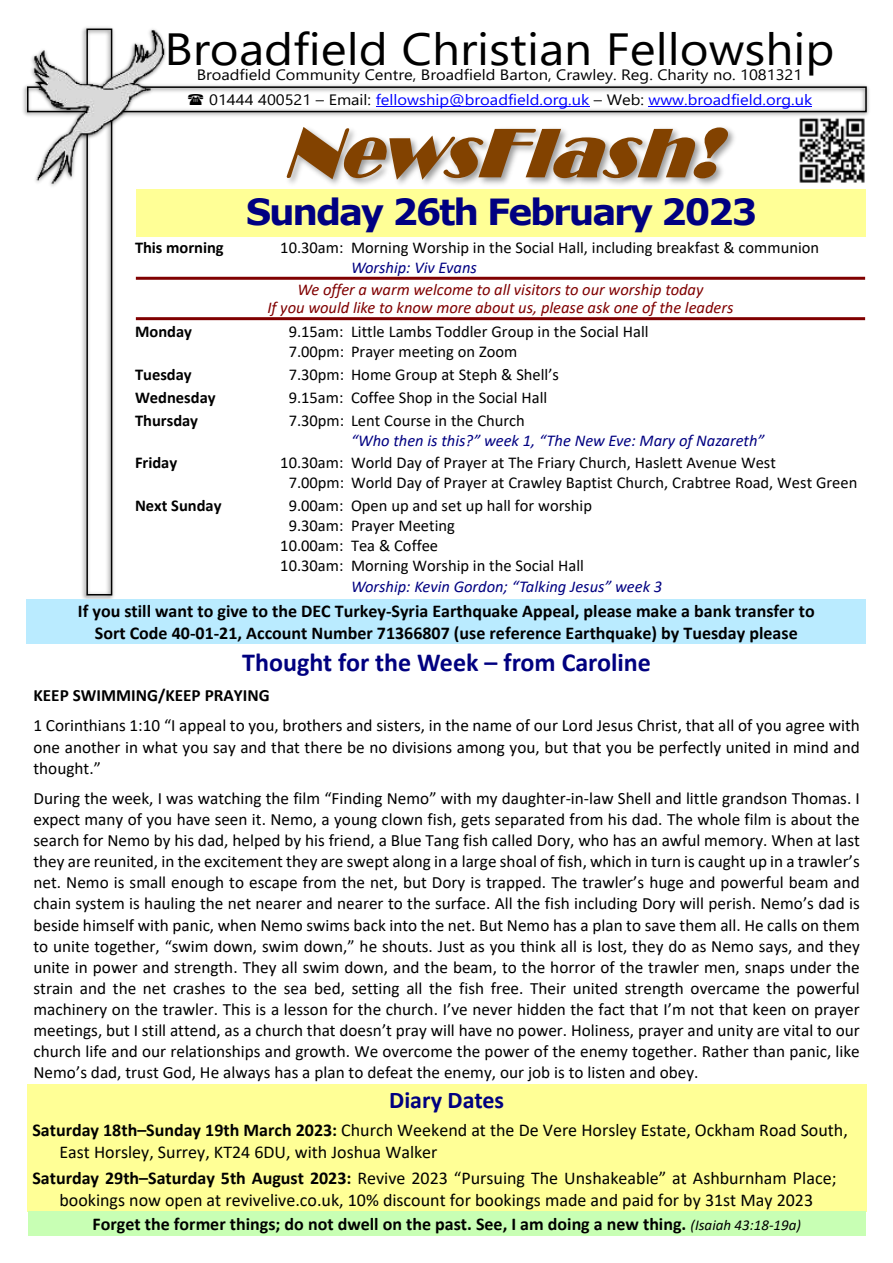
<style>
.page{position:relative;width:893px;height:1263px;background:#fff}
.page>*{position:absolute;margin:0;border:0;box-sizing:border-box;transform-origin:0 0}
.t1{font:45px "Segoe UI";color:#000;scale:1.1 1}
.t2{font:700 36px "Verdana";letter-spacing:-.06em;color:#000081}
.t3{font:700 26.1px "Calibri";color:#000080}
.t4{font:700 24px "Calibri";color:#000080}
.t5{font:18px/22px "Calibri";color:#000}
.t6{font:700 18px/22px "Calibri";color:#000;text-align:center}
.t7{font:17.25px/21.1px "Calibri";color:#000;text-align:justify}
.t8{font:700 17.25px "Calibri";color:#000}
.t9{font:16.5px/20.1px "Calibri";color:#000}
.t10{font:italic 16.5px/18.1px "Calibri";color:#800000;text-align:center}
.t11{font:italic 16.5px "Calibri";color:#000081}
.t12{font:700 16.5px "Calibri";color:#000}
.t13{font:15px/25.2px "Segoe UI";color:#000;scale:1.1 1}
.s1{color:#00f}
.s2{font-weight:700}
.s3{font-weight:400;font-style:italic;font-size:15px}
</style>
<div class="page">
<img style="left:288px;top:128px;width:578px;height:76px">
<svg style="left:286px;top:127px;width:442px;height:53px"></svg>
<img style="left:782px;top:119px;width:84px;height:83px">
<img style="left:176px;top:85px;width:693px;height:34px">
<div style="left:27px;top:86px;width:840px;height:26px;border:2px solid #000"></div>
<img style="left:82px;top:194px;width:32px;height:405px">
<div style="left:86px;top:29px;width:26px;height:566px;border:2px solid #000"></div>
<hr style="left:376px;top:106px;width:213px;height:1px;background:#00f">
<hr style="left:648px;top:106px;width:164px;height:1px;background:#00f">
<img style="left:82px;top:85px;width:94px;height:109px">
<img style="left:23px;top:27px;width:149px;height:160px">
<div style="left:136px;top:189px;width:729px;height:47px;background:#ffff96"></div>
<hr style="left:136px;top:277px;width:729px;height:3px;background:#800000">
<hr style="left:136px;top:317px;width:729px;height:3px;background:#800000">
<div style="left:27px;top:1083px;width:839px;height:128px;background:#ffff96"></div>
<div style="left:28px;top:1212px;width:838px;height:24px;background:#c8ffb4"></div>
<div style="left:27px;top:599px;width:839px;height:45px;background:#baebff"></div>
<svg style="left:188px;top:94px;width:15px;height:11px"></svg>
<h1 class="t1" style="left:164px;top:33px;width:611px">Broadfield Christian Fellowship</h1>
<p class="t13" style="left:209px;top:64px;width:550px;text-indent:-12px">Broadfield Community Centre, Broadfield Barton, Crawley. Reg. Charity no. 1081321<br>01444 400521 – Email: <span class="s1">fellowship@broadfield.org.uk</span> – Web: <span class="s1">www.broadfield.org.uk</span></p>
<h2 class="t2" style="left:246px;top:198px;width:513px">Sunday 26th February 2023</h2>
<p class="t12" style="left:135px;top:240px;width:90px">This morning</p>
<p class="t9" style="left:280px;top:238px;width:540px">10.30am: Morning Worship in the Social Hall, including breakfast &amp; communion</p>
<p class="t11" style="left:351px;top:260px;width:127px">Worship: Viv Evans</p>
<p class="t10" style="left:267px;top:282px;width:468px">We offer a warm welcome to all visitors to our worship today<br>If you would like to know more about us, please ask one of the leaders</p>
<p class="t12" style="left:135px;top:324px;width:58px">Monday</p>
<p class="t9" style="left:289px;top:322px;width:361px">9.15am: Little Lambs Toddler Group in the Social Hall<br>7.00pm: Prayer meeting on Zoom</p>
<p class="t12" style="left:135px;top:368px;width:58px">Tuesday</p>
<p class="t9" style="left:289px;top:366px;width:272px">7.30pm: Home Group at Steph &amp; Shell’s</p>
<p class="t12" style="left:135px;top:391px;width:82px">Wednesday</p>
<p class="t9" style="left:289px;top:389px;width:260px">9.15am: Coffee Shop in the Social Hall</p>
<p class="t12" style="left:135px;top:414px;width:65px">Thursday</p>
<p class="t9" style="left:289px;top:412px;width:238px">7.30pm: Lent Course in the Church</p>
<p class="t11" style="left:351px;top:434px;width:415px">“Who then is this?” week 1, “The New Eve: Mary of Nazareth”</p>
<p class="t12" style="left:135px;top:455px;width:44px">Friday</p>
<p class="t9" style="left:289px;top:453px;width:570px;text-indent:-8px">10.30am: World Day of Prayer at The Friary Church, Haslett Avenue West<br>7.00pm: World Day of Prayer at Crawley Baptist Church, Crabtree Road, West Green</p>
<p class="t12" style="left:135px;top:498px;width:88px">Next Sunday</p>
<p class="t9" style="left:289px;top:497px;width:305px">9.00am: Open up and set up hall for worship</p>
<p class="t9" style="left:289px;top:517px;width:168px">9.30am: Prayer Meeting</p>
<p class="t9" style="left:280px;top:537px;width:159px">10.00am: Tea &amp; Coffee</p>
<p class="t9" style="left:280px;top:557px;width:305px">10.30am: Morning Worship in the Social Hall</p>
<p class="t11" style="left:351px;top:579px;width:313px">Worship: Kevin Gordon; “Talking Jesus” week 3</p>
<p class="t6" style="left:78px;top:601px;width:738px">If you still want to give to the DEC Turkey-Syria Earthquake Appeal, please make a bank transfer to<br>Sort Code 40-01-21, Account Number 71366807 (use reference Earthquake) by Tuesday please</p>
<h3 class="t3" style="left:242px;top:651px;width:410px">Thought for the Week – from Caroline</h3>
<p class="t8" style="left:33px;top:688px;width:238px">KEEP SWIMMING/KEEP PRAYING</p>
<p class="t7" style="left:33px;top:716px;width:828px">1 Corinthians 1:10 “I appeal to you, brothers and sisters, in the name of our Lord Jesus Christ, that all of you agree with one another in what you say and that there be no divisions among you, but that you be perfectly united in mind and thought.”</p>
<p class="t7" style="left:33px;top:789px;width:828px">During the week, I was watching the film “Finding Nemo” with my daughter-in-law Shell and little grandson Thomas. I expect many of you have seen it. Nemo, a young clown fish, gets separated from his dad. The whole film is about the search for Nemo by his dad, helped by his friend, a Blue Tang fish called Dory, who has an awful memory. When at last they are reunited, in the excitement they are swept along in a large shoal of fish, which in turn is caught up in a trawler’s net. Nemo is small enough to escape from the net, but Dory is trapped. The trawler’s huge and powerful beam and chain system is hauling the net nearer and nearer to the surface. All the fish including Dory will perish. Nemo’s dad is beside himself with panic, when Nemo swims back into the net. But Nemo has a plan to save them all. He calls on them to unite together, “swim down, swim down,” he shouts. Just as you think all is lost, they do as Nemo says, and they unite in power and strength. They all swim down, and the beam, to the horror of the trawler men, snaps under the strain and the net crashes to the sea bed, setting all the fish free. Their united strength overcame the powerful machinery on the trawler. This is a lesson for the church. I’ve never hidden the fact that I’m not that keen on prayer meetings, but I still attend, as a church that doesn’t pray will have no power. Holiness, prayer and unity are vital to our church life and our relationships and growth. We overcome the power of the enemy together. Rather than panic, like Nemo’s dad, trust God, He always has a plan to defeat the enemy, our job is to listen and obey.</p>
<h3 class="t4" style="left:389px;top:1089px;width:116px">Diary Dates</h3>
<p class="t5" style="left:59px;top:1120px;width:790px;text-indent:-27px"><span class="s2">Saturday 18th–Sunday 19th March 2023:</span> Church Weekend at the De Vere Horsley Estate, Ockham Road South,<br>East Horsley, Surrey, KT24 6DU, with Joshua Walker</p>
<p class="t5" style="left:32px;top:1169px;width:806px;text-align:center"><span class="s2">Saturday 29th–Saturday 5th August 2023:</span> Revive 2023 “Pursuing The Unshakeable” at Ashburnham Place; bookings now open at revivelive.co.uk, 10% discount for bookings made and paid for by 31st May 2023</p>
<p class="t6" style="left:93px;top:1214px;width:710px">Forget the former things; do not dwell on the past. See, I am doing a new thing. <span class="s3">(Isaiah 43:18-19a)</span></p>
</div>
